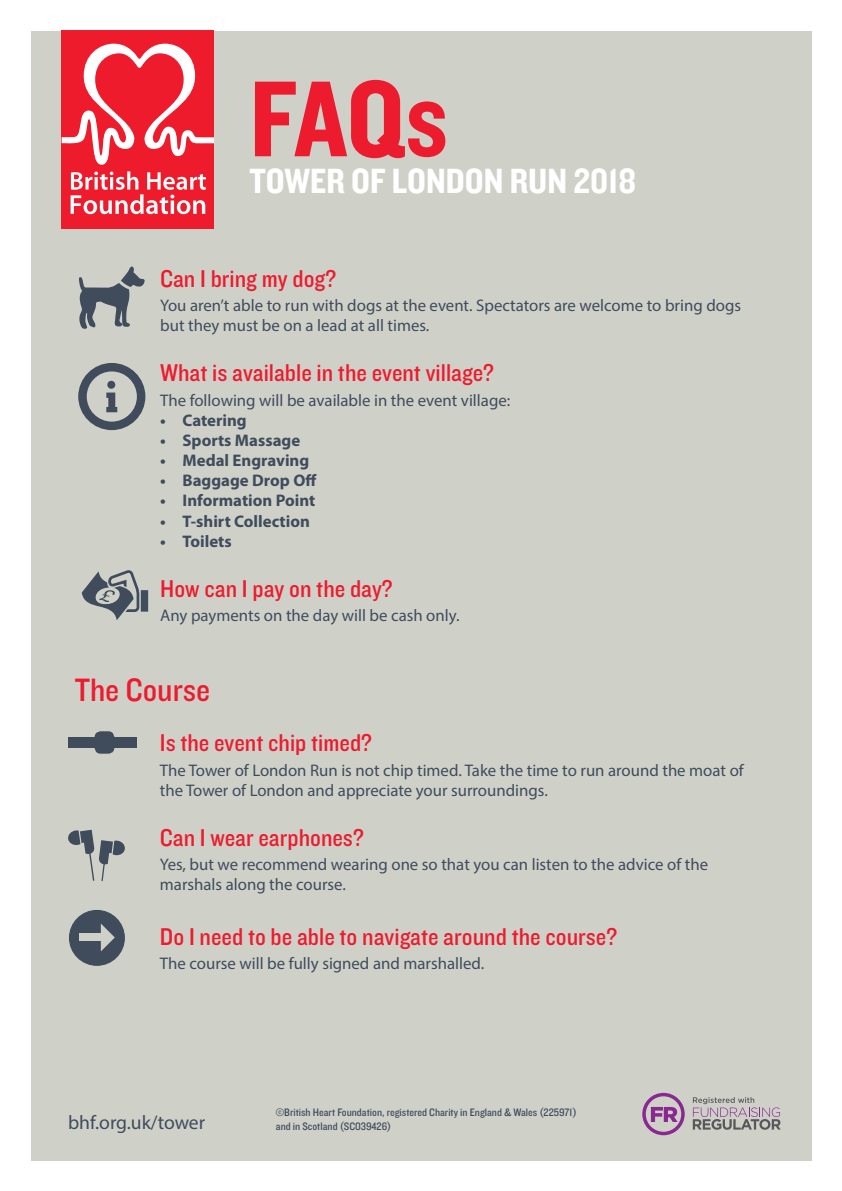
<style>
.page{position:relative;width:842px;height:1191px;background:#fff}
.page>*{position:absolute;margin:0;border:0;box-sizing:border-box;transform-origin:0 0}
.t1{font:112px "Knockout 50 Welterweight";color:#ed1b2e}
.t2{font:36.4px "Knockout 50 Welterweight";color:#fff}
.t3{font:33.6px "Knockout 30 Junior Welterwt";color:#ed1b2e}
.t4{font:25.2px "Knockout 30 Junior Welterwt";color:#ed1b2e}
.t5{font:19.6px "Myriad Pro";color:#404b5c}
.t6{font:16.8px/20.2px "Myriad Pro";color:#404b5c}
.t7{font:700 16.8px "Myriad Pro";color:#404b5c}
.t8{font:11.2px/13.4px "Knockout 30 Junior Welterwt";color:#404b5c}
</style>
<div class="page">
<div style="left:31px;top:31px;width:780px;height:1129px;background:#cfd1c9"></div>
<div style="left:62px;top:31px;width:152px;height:198px;background:#ee1b2d"></div>
<svg style="left:62px;top:44px;width:152px;height:121px"></svg>
<svg style="left:71px;top:171px;width:135px;height:43px"></svg>
<svg style="left:642px;top:1092px;width:43px;height:43px"></svg>
<svg style="left:693px;top:1097px;width:88px;height:32px"></svg>
<svg style="left:79px;top:266px;width:66px;height:63px"></svg>
<svg style="left:78px;top:363px;width:67px;height:67px"></svg>
<svg style="left:82px;top:570px;width:66px;height:50px"></svg>
<div style="left:69px;top:737px;width:68px;height:10px;background:#404b5c"></div>
<div style="left:95px;top:731px;width:19px;height:22px;background:#404b5c;border-radius:6px"></div>
<div style="left:70px;top:910px;width:54px;height:55px;background:#404b5c;border-radius:50%"></div>
<div style="left:69px;top:910px;width:56px;height:56px;border:1px solid #404b5c;border-radius:50%"></div>
<div style="left:80px;top:933px;width:27px;height:8px;background:#cfd1c9"></div>
<svg style="left:101px;top:924px;width:14px;height:27px"></svg>
<svg style="left:68px;top:829px;width:57px;height:52px"></svg>
<h1 class="t1" style="left:250px;top:45px;width:200px">FAQs</h1>
<h2 class="t2" style="left:250px;top:157px;width:388px">TOWER OF LONDON RUN 2018</h2>
<h3 class="t4" style="left:160px;top:261px;width:177px">Can I bring my dog?</h3>
<p class="t6" style="left:160px;top:295px;width:582px">You aren’t able to run with dogs at the event. Spectators are welcome to bring dogs but they must be on a lead at all times.</p>
<h3 class="t4" style="left:160px;top:356px;width:335px">What is available in the event village?</h3>
<p class="t6" style="left:160px;top:389px;width:352px">The following will be available in the event village:</p>
<p class="t7" style="left:160px;top:411px;width:88px">• Catering</p>
<p class="t7" style="left:160px;top:431px;width:142px">• Sports Massage</p>
<p class="t7" style="left:160px;top:451px;width:151px">• Medal Engraving</p>
<p class="t7" style="left:160px;top:471px;width:158px">• Baggage Drop Off</p>
<p class="t7" style="left:160px;top:491px;width:157px">• Information Point</p>
<p class="t7" style="left:160px;top:511px;width:151px">• T-shirt Collection</p>
<p class="t7" style="left:160px;top:531px;width:73px">• Toilets</p>
<h3 class="t4" style="left:160px;top:572px;width:234px">How can I pay on the day?</h3>
<p class="t6" style="left:160px;top:605px;width:301px">Any payments on the day will be cash only.</p>
<h3 class="t3" style="left:75px;top:667px;width:137px">The Course</h3>
<h3 class="t4" style="left:160px;top:726px;width:214px">Is the event chip timed?</h3>
<p class="t6" style="left:160px;top:759px;width:585px">The Tower of London Run is not chip timed. Take the time to run around the moat of the Tower of London and appreciate your surroundings.</p>
<h3 class="t4" style="left:160px;top:821px;width:205px">Can I wear earphones?</h3>
<p class="t6" style="left:160px;top:854px;width:550px">Yes, but we recommend wearing one so that you can listen to the advice of the marshals along the course.</p>
<h3 class="t4" style="left:160px;top:919px;width:459px">Do I need to be able to navigate around the course?</h3>
<p class="t6" style="left:160px;top:953px;width:326px">The course will be fully signed and marshalled.</p>
<p class="t5" style="left:68px;top:1110px;width:139px">bhf.org.uk/tower</p>
<p class="t8" style="left:276px;top:1105px;width:302px">©British Heart Foundation, registered Charity in England &amp; Wales (225971) and in Scotland (SC039426)</p>
</div>
